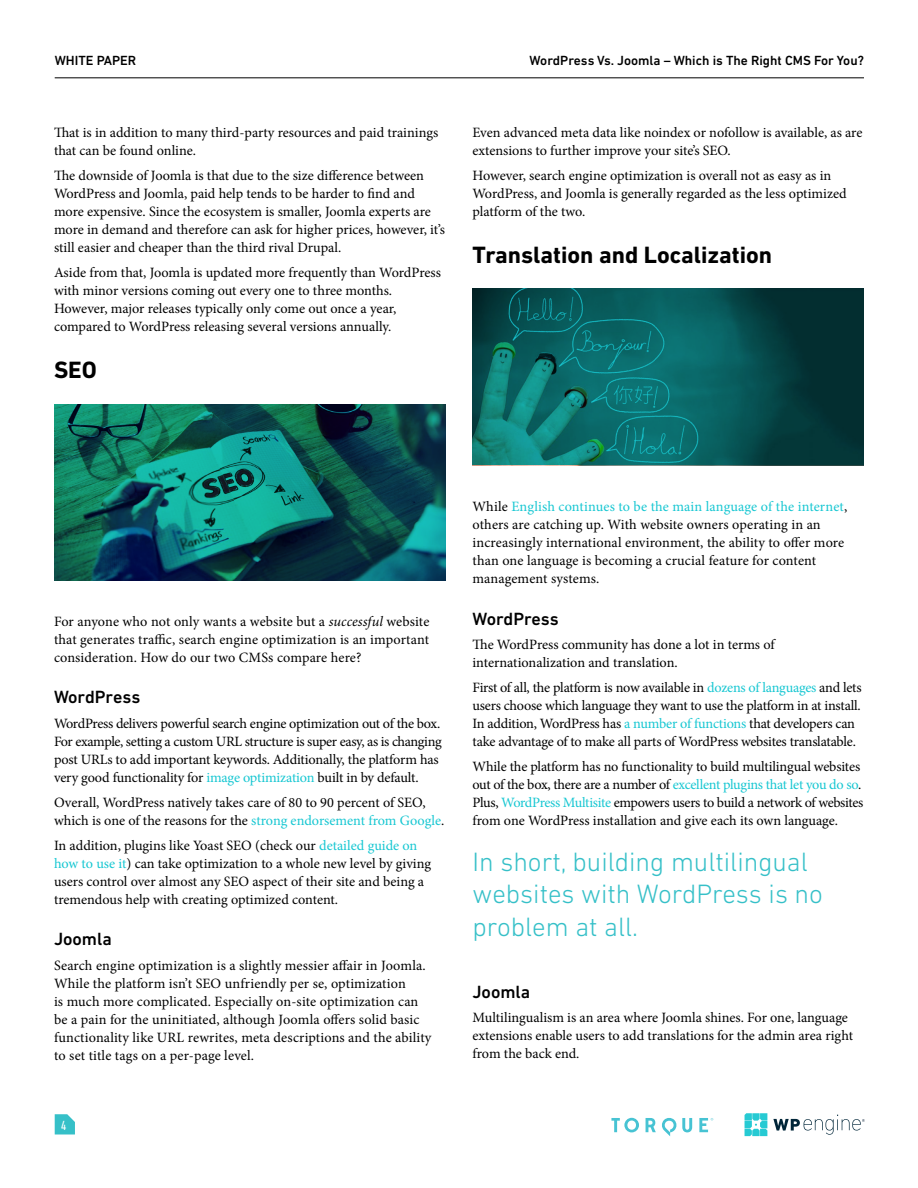
<style>
.page{position:relative;width:918px;height:1188px;background:#fff}
.page>*{position:absolute;margin:0;border:0;box-sizing:border-box;transform-origin:0 0}
.t1{font:300 27px/32.4px "DIN Next LT Pro";color:#36c0c8}
.t2{font:700 24px "DIN Next LT Pro";color:#000}
.t3{font:500 18px "DIN Next LT Pro";color:#000}
.t4{font:14.25px/18px "Minion Pro";letter-spacing:-.005em;color:#000}
.t5{font:500 13.5px "DIN Next LT Pro";color:#000}
.t6{font:condensed 13.5px "DIN Next LT Pro";color:#fff}
.s1{font-style:italic}
.s2{color:#17c7d2}
</style>
<div class="page">
<svg style="left:55px;top:1114px;width:20px;height:20px"></svg>
<svg style="left:745px;top:1113px;width:22px;height:23px"></svg>
<svg style="left:773px;top:1115px;width:92px;height:20px"></svg>
<hr style="left:55px;top:78px;width:809px;height:1px;background:#000">
<svg style="left:611px;top:1118px;width:28px;height:14px"></svg>
<svg style="left:646px;top:1118px;width:46px;height:18px"></svg>
<svg style="left:699px;top:1118px;width:14px;height:14px"></svg>
<svg style="left:472px;top:288px;width:392px;height:177px;background:#085a5a"></svg>
<svg style="left:54px;top:404px;width:392px;height:176px;background:#0d625f"></svg>
<p class="t5" style="left:55px;top:52px;width:83px">WHITE PAPER</p>
<p class="t5" style="left:530px;top:52px;width:336px">WordPress Vs. Joomla – Which is The Right CMS For You?</p>
<p class="t4" style="left:54px;top:124px;width:386px">That is in addition to many third-party resources and paid trainings that can be found online.</p>
<p class="t4" style="left:54px;top:167px;width:392px">The downside of Joomla is that due to the size difference between WordPress and Joomla, paid help tends to be harder to find and more expensive. Since the ecosystem is smaller, Joomla experts are more in demand and therefore can ask for higher prices, however, it’s still easier and cheaper than the third rival Drupal.</p>
<p class="t4" style="left:54px;top:263px;width:388px">Aside from that, Joomla is updated more frequently than WordPress with minor versions coming out every one to three months.<br>However, major releases typically only come out once a year, compared to WordPress releasing several versions annually.</p>
<h2 class="t2" style="left:54px;top:356px;width:44px">SEO</h2>
<p class="t4" style="left:472px;top:124px;width:391px">Even advanced meta data like noindex or nofollow is available, as are extensions to further improve your site’s SEO.</p>
<p class="t4" style="left:472px;top:167px;width:376px">However, search engine optimization is overall not as easy as in<br>WordPress, and Joomla is generally regarded as the less optimized platform of the two.</p>
<h2 class="t2" style="left:472px;top:241px;width:301px">Translation and Localization</h2>
<p class="t4" style="left:54px;top:612px;width:377px;text-align:justify">For anyone who not only wants a website but a <span class="s1">successful</span> website that generates traffic, search engine optimization is an important consideration. How do our two CMSs compare here?</p>
<p class="t3" style="left:54px;top:687px;width:88px">WordPress</p>
<p class="t4" style="left:54px;top:715px;width:389px">WordPress delivers powerful search engine optimization out of the box.<br>For example, setting a custom URL structure is super easy, as is changing post URLs to add important keywords. Additionally, the platform has very good functionality for <span class="s2">image optimization</span> built in by default.</p>
<p class="t4" style="left:54px;top:793px;width:392px">Overall, WordPress natively takes care of 80 to 90 percent of SEO, which is one of the reasons for the <span class="s2">strong endorsement from Google</span>.</p>
<p class="t4" style="left:54px;top:836px;width:379px">In addition, plugins like Yoast SEO (check our <span class="s2">detailed guide on how to use it</span>) can take optimization to a whole new level by giving users control over almost any SEO aspect of their site and being a tremendous help with creating optimized content.</p>
<p class="t3" style="left:54px;top:929px;width:59px">Joomla</p>
<p class="t4" style="left:54px;top:957px;width:379px">Search engine optimization is a slightly messier affair in Joomla.<br>While the platform isn’t SEO unfriendly per se, optimization<br>is much more complicated. Especially on-site optimization can be a pain for the uninitiated, although Joomla offers solid basic functionality like URL rewrites, meta descriptions and the ability to set title tags on a per-page level.</p>
<p class="t6" style="left:61px;top:1117px;width:7px">4</p>
<p class="t4" style="left:472px;top:497px;width:376px">While <span class="s2">English continues to be the main language of the internet</span>, others are catching up. With website owners operating in an increasingly international environment, the ability to offer more than one language is becoming a crucial feature for content management systems.</p>
<p class="t3" style="left:472px;top:608px;width:88px">WordPress</p>
<p class="t4" style="left:472px;top:636px;width:304px">The WordPress community has done a lot in terms of internationalization and translation.</p>
<p class="t4" style="left:472px;top:679px;width:391px">First of all, the platform is now available in <span class="s2">dozens of languages</span> and lets users choose which language they want to use the platform in at install.<br>In addition, WordPress has <span class="s2">a number of functions</span> that developers can take advantage of to make all parts of WordPress websites translatable.</p>
<p class="t4" style="left:472px;top:757px;width:392px">While the platform has no functionality to build multilingual websites out of the box, there are a number of <span class="s2">excellent plugins that let you do so</span>.<br>Plus, <span class="s2">WordPress Multisite</span> empowers users to build a network of websites from one WordPress installation and give each its own language.</p>
<h1 class="t1" style="left:472px;top:845px;width:352px">In short, building multilingual websites with WordPress is no problem at all.</h1>
<p class="t3" style="left:472px;top:981px;width:59px">Joomla</p>
<p class="t4" style="left:472px;top:1009px;width:382px">Multilingualism is an area where Joomla shines. For one, language extensions enable users to add translations for the admin area right from the back end.</p>
</div>
